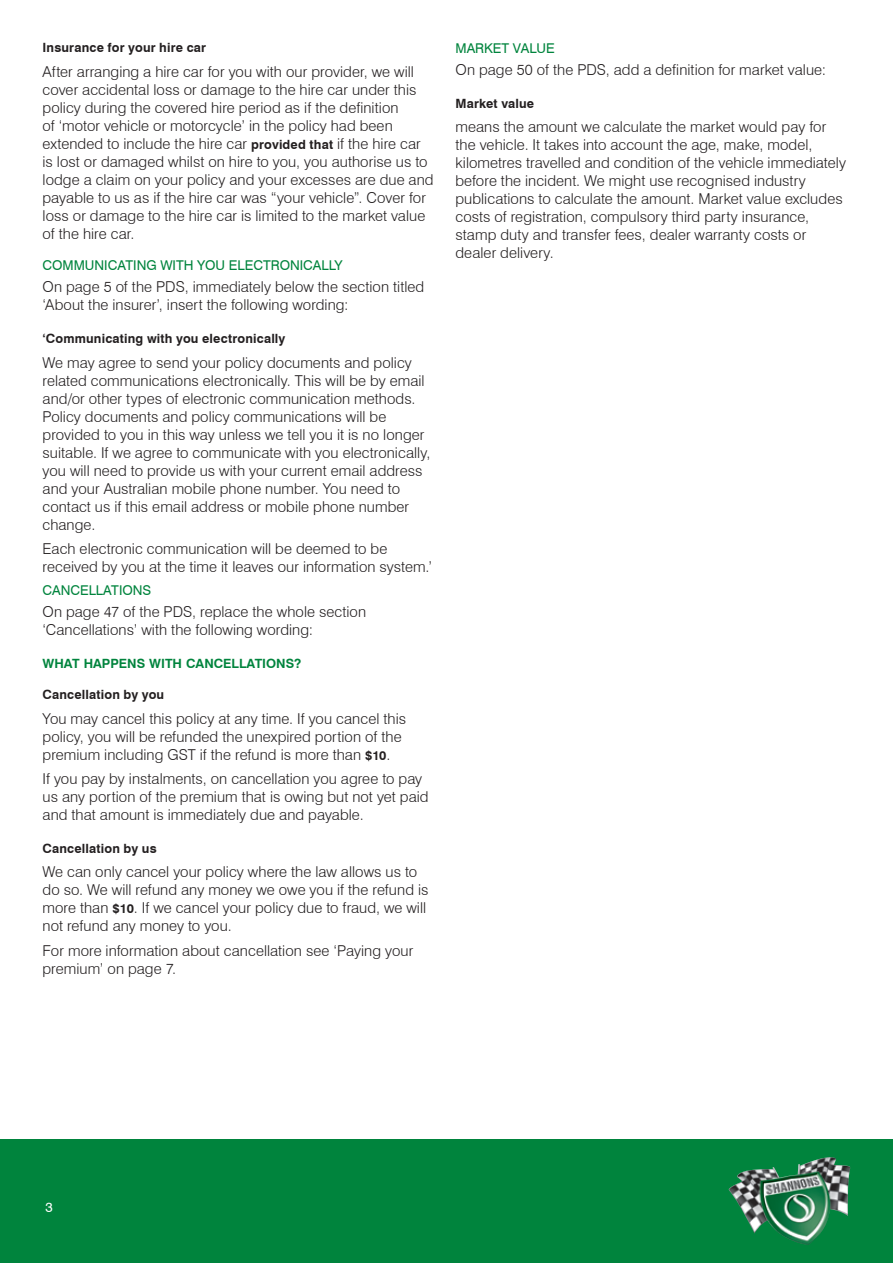
<style>
.page{position:relative;width:893px;height:1263px;background:#fff}
.page>*{position:absolute;margin:0;border:0;box-sizing:border-box;transform-origin:0 0}
.t1{font:300 15px/18px "Swiss 721 BT";letter-spacing:.005em;color:#231f20}
.t2{font:13.5px "Swiss 721 BT";color:#00843d}
.t3{font:13.5px "Swiss 721 BT";color:#fff}
.t4{font:700 12.75px "Swiss 721 BT";letter-spacing:.015em;color:#231f20}
.t5{font:700 12.75px "Swiss 721 BT";color:#00843d}
.s1{font-weight:700;font-size:12.75px}
</style>
<div class="page">
<div style="left:0;top:1140px;width:893px;height:123px;background:#00843d"></div>
<img style="left:729px;top:1157px;width:121px;height:88px">
<p class="t4" style="left:43px;top:40px;width:165px">Insurance for your hire car</p>
<p class="t1" style="left:43px;top:62px;width:393px">After arranging a hire car for you with our provider, we will cover accidental loss or damage to the hire car under this policy during the covered hire period as if the definition<br>of ‘motor vehicle or motorcycle’ in the policy had been extended to include the hire car <span class="s1">provided that</span> if the hire car is lost or damaged whilst on hire to you, you authorise us to lodge a claim on your policy and your excesses are due and payable to us as if the hire car was “your vehicle”. Cover for loss or damage to the hire car is limited to the market value of the hire car.</p>
<p class="t2" style="left:43px;top:257px;width:302px">COMMUNICATING WITH YOU ELECTRONICALLY</p>
<p class="t1" style="left:43px;top:278px;width:383px">On page 5 of the PDS, immediately below the section titled ‘About the insurer’, insert the following wording:</p>
<p class="t4" style="left:43px;top:331px;width:244px">‘Communicating with you electronically</p>
<p class="t1" style="left:43px;top:353px;width:390px">We may agree to send your policy documents and policy related communications electronically. This will be by email and/or other types of electronic communication methods.<br>Policy documents and policy communications will be provided to you in this way unless we tell you it is no longer suitable. If we agree to communicate with you electronically, you will need to provide us with your current email address and your Australian mobile phone number. You need to contact us if this email address or mobile phone number change.</p>
<p class="t1" style="left:43px;top:539px;width:391px">Each electronic communication will be deemed to be received by you at the time it leaves our information system.’</p>
<p class="t2" style="left:43px;top:582px;width:110px">CANCELLATIONS</p>
<p class="t1" style="left:43px;top:603px;width:325px">On page 47 of the PDS, replace the whole section ‘Cancellations’ with the following wording:</p>
<p class="t5" style="left:43px;top:656px;width:260px">WHAT HAPPENS WITH CANCELLATIONS?</p>
<p class="t4" style="left:43px;top:687px;width:123px">Cancellation by you</p>
<p class="t1" style="left:43px;top:709px;width:365px">You may cancel this policy at any time. If you cancel this policy, you will be refunded the unexpired portion of the premium including GST if the refund is more than <span class="s1">$10</span>.</p>
<p class="t1" style="left:43px;top:769px;width:388px">If you pay by instalments, on cancellation you agree to pay us any portion of the premium that is owing but not yet paid and that amount is immediately due and payable.</p>
<p class="t4" style="left:43px;top:840px;width:116px">Cancellation by us</p>
<p class="t1" style="left:43px;top:863px;width:387px">We can only cancel your policy where the law allows us to do so. We will refund any money we owe you if the refund is more than <span class="s1">$10</span>. If we cancel your policy due to fraud, we will not refund any money to you.</p>
<p class="t1" style="left:43px;top:941px;width:372px">For more information about cancellation see ‘Paying your premium’ on page 7.</p>
<p class="t2" style="left:455px;top:40px;width:101px">MARKET VALUE</p>
<p class="t1" style="left:455px;top:61px;width:372px">On page 50 of the PDS, add a definition for market value:</p>
<p class="t4" style="left:455px;top:96px;width:80px">Market value</p>
<p class="t1" style="left:455px;top:118px;width:392px">means the amount we calculate the market would pay for the vehicle. It takes into account the age, make, model, kilometres travelled and condition of the vehicle immediately before the incident. We might use recognised industry publications to calculate the amount. Market value excludes costs of registration, compulsory third party insurance, stamp duty and transfer fees, dealer warranty costs or dealer delivery.</p>
<p class="t3" style="left:45px;top:1199px;width:9px">3</p>
</div>
